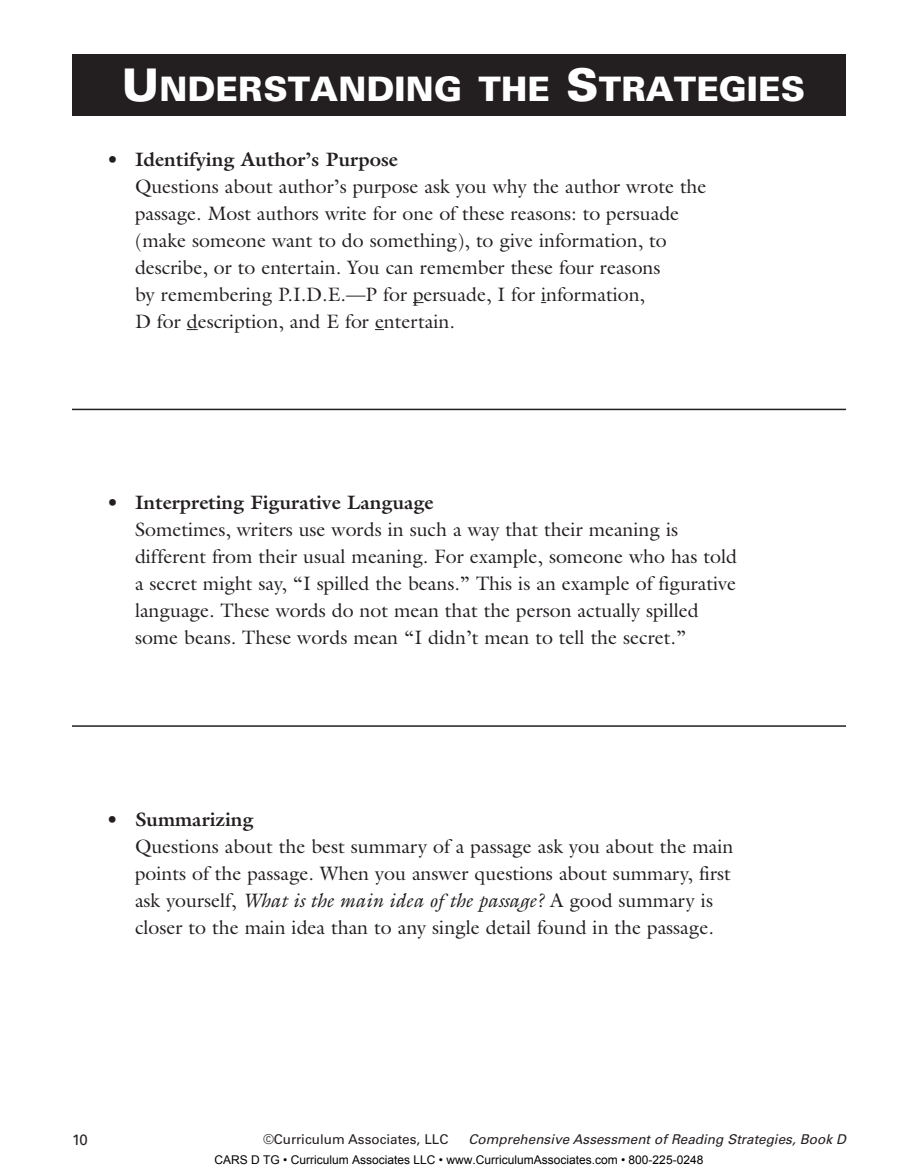
<style>
.page{position:relative;width:918px;height:1175px;background:#fff}
.page>*{position:absolute;margin:0;border:0;box-sizing:border-box;transform-origin:0 0}
.t1{font:900 33.75px "Univers LT Std";color:#fff}
.Understanding_par{font:19.5px/27px "Galliard Std";color:#231f20}
.Understanding_bullet{font:700 19.5px "Galliard Std";color:#231f20}
.t2{font:15px "Univers LT Std";color:#231f20}
.t3{font:italic 13.5px "Univers LT Std";color:#231f20}
.t4{font:13.5px "Univers LT Std";color:#231f20}
.t5{font:12px "Arial";color:#000}
.s1{font-size:45px}
.s2{font-style:italic}
</style>
<div class="page">
<hr style="left:72px;top:409px;width:774px;height:1px;background:#231f20">
<hr style="left:72px;top:725px;width:774px;height:2px;background:#231f20">
<div style="left:72px;top:54px;width:774px;height:62px;background:#231f20"></div>
<p class="t1" style="left:122px;top:68px;width:685px"><span class="s1">U</span>NDERSTANDING THE <span class="s1">S</span>TRATEGIES</p>
<p class="Understanding_bullet" style="left:108px;top:146px;width:291px">• Identifying Author’s Purpose</p>
<p class="Understanding_par" style="left:135px;top:172px;width:573px">Questions about author’s purpose ask you why the author wrote the passage. Most authors write for one of these reasons: to persuade (make someone want to do something), to give information, to describe, or to entertain. You can remember these four reasons<br>by remembering P.I.D.E.—P for persuade, I for information,<br>D for description, and E for entertain.</p>
<p class="Understanding_bullet" style="left:108px;top:490px;width:327px">• Interpreting Figurative Language</p>
<p class="Understanding_par" style="left:135px;top:516px;width:604px">Sometimes, writers use words in such a way that their meaning is different from their usual meaning. For example, someone who has told a secret might say, “I spilled the beans.” This is an example of figurative language. These words do not mean that the person actually spilled some beans. These words mean “I didn’t mean to tell the secret.”</p>
<p class="Understanding_bullet" style="left:108px;top:806px;width:147px">• Summarizing</p>
<p class="Understanding_par" style="left:135px;top:832px;width:600px">Questions about the best summary of a passage ask you about the main points of the passage. When you answer questions about summary, first ask yourself, <span class="s2">What is the main idea of the passage?</span> A good summary is closer to the main idea than to any single detail found in the passage.</p>
<p class="t2" style="left:72px;top:1131px;width:17px">10</p>
<p class="t4" style="left:263px;top:1131px;width:187px">©Curriculum Associates, LLC</p>
<p class="t3" style="left:469px;top:1131px;width:379px">Comprehensive Assessment of Reading Strategies, Book D</p>
<p class="t5" style="left:215px;top:1152px;width:490px">CARS D TG • Curriculum Associates LLC • www.CurriculumAssociates.com • 800-225-0248</p>
</div>
